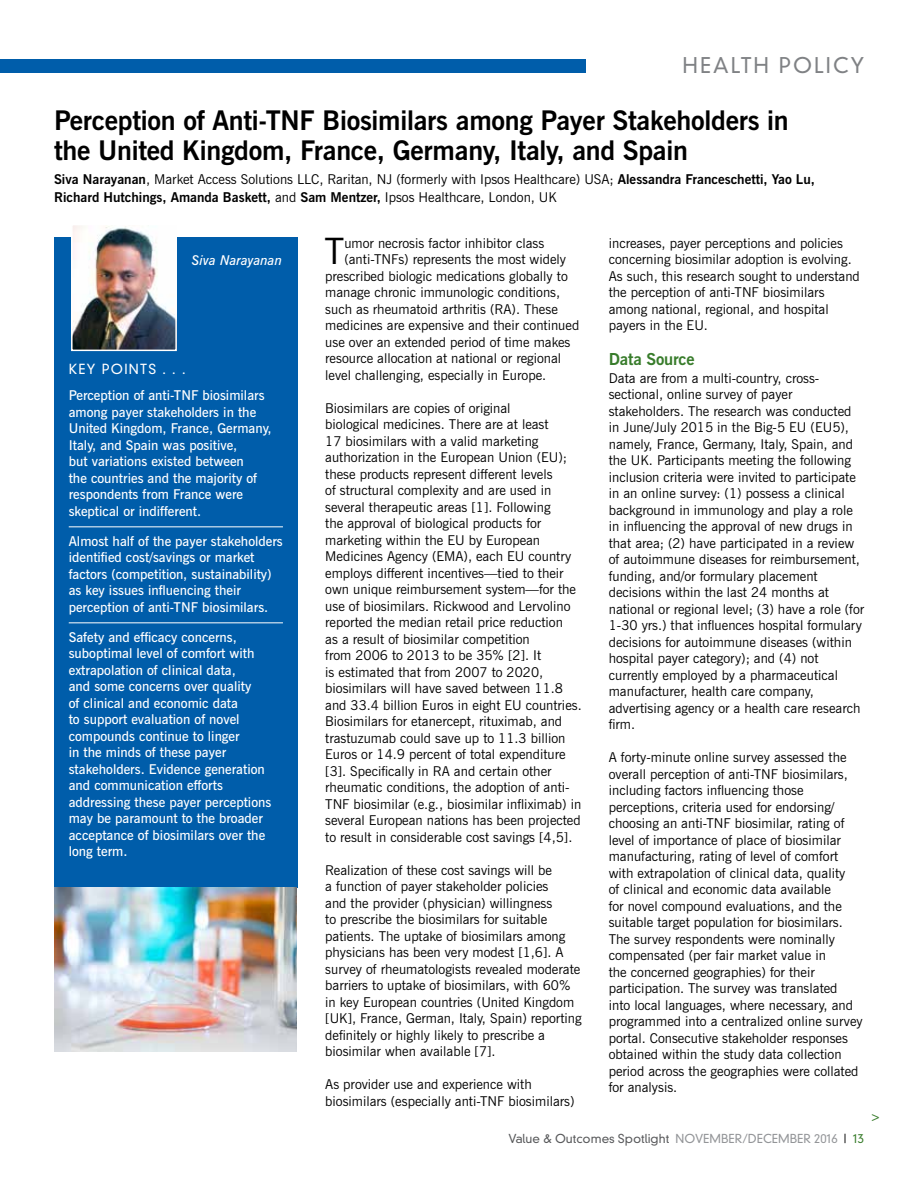
<style>
.page{position:relative;width:918px;height:1188px;background:#fff}
.page>*{position:absolute;margin:0;border:0;box-sizing:border-box;transform-origin:0 0}
.t1{font:36.3px "News Gothic BT";color:#000}
.t2{font:700 27px/30px "News Gothic BT";letter-spacing:-.01em;color:#000}
.t3{font:300 21px "DIN Neuzeit Grotesk";letter-spacing:.1em;color:#808285}
.t4{font:700 16.5px "News Gothic BT";letter-spacing:-.01em;color:#387c2b}
.t5{font:13.5px/16.5px "News Gothic BT";color:#000}
.t6{font:600 13.5px/16.5px "News Gothic BT";color:#fff}
.t7{font:italic 600 13.5px "News Gothic BT";color:#fff}
.t8{font:300 13.5px "DIN Neuzeit Grotesk";letter-spacing:.1em;color:#fff}
.t9{font:300 13.5px "DIN Neuzeit Grotesk";color:#387c2b}
.t10{font:300 12px "DIN Neuzeit Grotesk";color:#58595b}
.s1{font-weight:700}
.s2{color:#939598}
.s3{color:#000}
.s4{color:#387c2b}
</style>
<div class="page">
<div style="left:54px;top:238px;width:243px;height:650px;background:#005daa"></div>
<hr style="left:69px;top:526px;width:214px;height:1px;background:#fff">
<hr style="left:69px;top:622px;width:214px;height:1px;background:#fff">
<img style="left:74px;top:227px;width:100px;height:121px">
<div style="left:71px;top:224px;width:106px;height:127px;border:2px solid #fff"></div>
<div style="left:0;top:59px;width:585px;height:14px;background:#005daa"></div>
<img style="left:54px;top:887px;width:243px;height:165px">
<h3 class="t3" style="left:682px;top:52px;width:183px">HEALTH POLICY</h3>
<h2 class="t2" style="left:54px;top:105px;width:736px">Perception of Anti-TNF Biosimilars among Payer Stakeholders in the United Kingdom, France, Germany, Italy, and Spain</h2>
<p class="t5" style="left:54px;top:171px;width:762px;line-height:18px"><span class="s1">Siva Narayanan</span>, Market Access Solutions LLC, Raritan, NJ (formerly with Ipsos Healthcare) USA; <span class="s1">Alessandra Franceschetti, Yao Lu,<br>Richard Hutchings, Amanda Baskett,</span> and <span class="s1">Sam Mentzer,</span> Ipsos Healthcare, London, UK</p>
<p class="t7" style="left:192px;top:252px;width:92px">Siva Narayanan</p>
<p class="t8" style="left:69px;top:361px;width:118px">KEY POINTS . . .</p>
<p class="t6" style="left:69px;top:387px;width:204px">Perception of anti-TNF biosimilars among payer stakeholders in the<br>United Kingdom, France, Germany,<br>Italy, and Spain was positive,<br>but variations existed between<br>the countries and the majority of respondents from France were skeptical or indifferent.</p>
<p class="t6" style="left:69px;top:532px;width:216px">Almost half of the payer stakeholders identified cost/savings or market factors (competition, sustainability) as key issues influencing their perception of anti-TNF biosimilars.</p>
<p class="t6" style="left:69px;top:628px;width:204px">Safety and efficacy concerns, suboptimal level of comfort with extrapolation of clinical data,<br>and some concerns over quality<br>of clinical and economic data<br>to support evaluation of novel compounds continue to linger<br>in the minds of these payer stakeholders. Evidence generation and communication efforts addressing these payer perceptions may be paramount to the broader acceptance of biosimilars over the long term.</p>
<h1 class="t1" style="left:324px;top:230px;width:21px">T</h1>
<p class="t5" style="left:344px;top:235px;width:201px">umor necrosis factor inhibitor class</p>
<p class="t5" style="left:344px;top:251px;width:223px">(anti-TNFs) represents the most widely</p>
<p class="t5" style="left:325px;top:268px;width:244px">prescribed biologic medications globally to</p>
<p class="t5" style="left:325px;top:284px;width:236px">manage chronic immunologic conditions,</p>
<p class="t5" style="left:325px;top:301px;width:234px">such as rheumatoid arthritis (RA). These</p>
<p class="t5" style="left:325px;top:317px;width:256px">medicines are expensive and their continued</p>
<p class="t5" style="left:325px;top:334px;width:247px">use over an extended period of time makes</p>
<p class="t5" style="left:325px;top:350px;width:238px">resource allocation at national or regional</p>
<p class="t5" style="left:325px;top:367px;width:222px">level challenging, especially in Europe.</p>
<p class="t5" style="left:325px;top:400px;width:258px">Biosimilars are copies of original<br>biological medicines. There are at least<br>17 biosimilars with a valid marketing authorization in the European Union (EU); these products represent different levels<br>of structural complexity and are used in several therapeutic areas [1]. Following<br>the approval of biological products for marketing within the EU by European Medicines Agency (EMA), each EU country employs different incentives—tied to their own unique reimbursement system—for the use of biosimilars. Rickwood and Lervolino reported the median retail price reduction<br>as a result of biosimilar competition<br>from 2006 to 2013 to be 35% [2]. It<br>is estimated that from 2007 to 2020, biosimilars will have saved between 11.8 and 33.4 billion Euros in eight EU countries.<br>Biosimilars for etanercept, rituximab, and trastuzumab could save up to 11.3 billion Euros or 14.9 percent of total expenditure [3]. Specifically in RA and certain other rheumatic conditions, the adoption of anti-TNF biosimilar (e.g., biosimilar infliximab) in several European nations has been projected to result in considerable cost savings [4,5].</p>
<p class="t5" style="left:325px;top:862px;width:258px">Realization of these cost savings will be<br>a function of payer stakeholder policies<br>and the provider (physician) willingness<br>to prescribe the biosimilars for suitable patients. The uptake of biosimilars among physicians has been very modest [1,6]. A survey of rheumatologists revealed moderate barriers to uptake of biosimilars, with 60% in key European countries (United Kingdom [UK], France, German, Italy, Spain) reporting definitely or highly likely to prescribe a biosimilar when available [7].</p>
<p class="t5" style="left:325px;top:1076px;width:251px">As provider use and experience with biosimilars (especially anti-TNF biosimilars)</p>
<p class="t5" style="left:609px;top:235px;width:253px">increases, payer perceptions and policies concerning biosimilar adoption is evolving.<br>As such, this research sought to understand the perception of anti-TNF biosimilars among national, regional, and hospital payers in the EU.</p>
<p class="t4" style="left:609px;top:349px;width:87px">Data Source</p>
<p class="t5" style="left:609px;top:370px;width:257px">Data are from a multi-country, cross&shy;sectional, online survey of payer stakeholders. The research was conducted in June/July 2015 in the Big-5 EU (EU5), namely, France, Germany, Italy, Spain, and the UK. Participants meeting the following inclusion criteria were invited to participate in an online survey: (1) possess a clinical background in immunology and play a role in influencing the approval of new drugs in that area; (2) have participated in a review of autoimmune diseases for reimbursement, funding, and/or formulary placement decisions within the last 24 months at national or regional level; (3) have a role (for 1-30 yrs.) that influences hospital formulary decisions for autoimmune diseases (within hospital payer category); and (4) not currently employed by a pharmaceutical manufacturer, health care company, advertising agency or a health care research firm.</p>
<p class="t5" style="left:609px;top:749px;width:255px">A forty-minute online survey assessed the overall perception of anti-TNF biosimilars, including factors influencing those perceptions, criteria used for endorsing/ choosing an anti-TNF biosimilar, rating of level of importance of place of biosimilar manufacturing, rating of level of comfort with extrapolation of clinical data, quality<br>of clinical and economic data available<br>for novel compound evaluations, and the suitable target population for biosimilars.<br>The survey respondents were nominally compensated (per fair market value in<br>the concerned geographies) for their participation. The survey was translated<br>into local languages, where necessary, and programmed into a centralized online survey portal. Consecutive stakeholder responses obtained within the study data collection period across the geographies were collated for analysis.</p>
<p class="t9" style="left:871px;top:1108px;width:10px">&gt;</p>
<p class="t10" style="left:508px;top:1132px;width:357px">Value &amp; Outcomes Spotlight <span class="s2">NOVEMBER/DECEMBER 2016</span> <span class="s3">|</span> <span class="s4">13</span></p>
</div>
